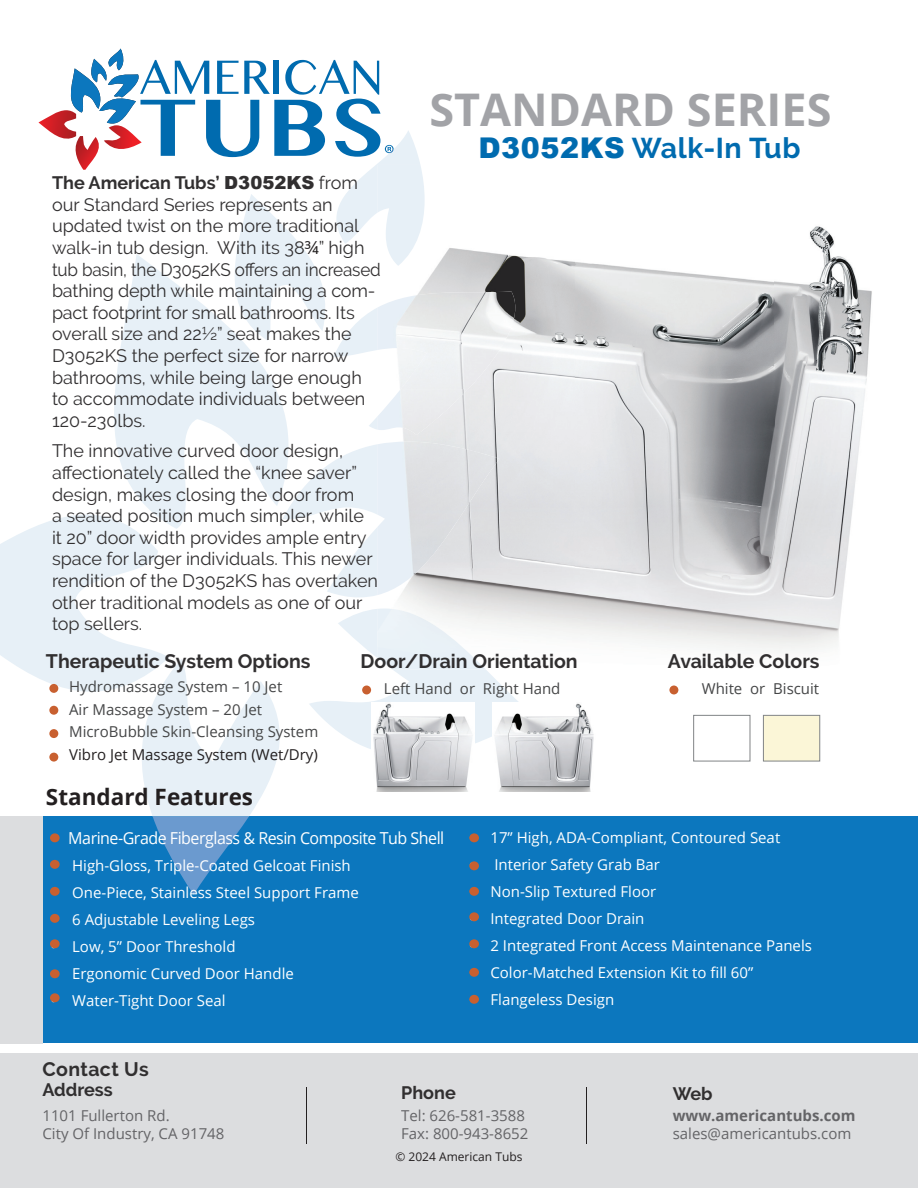
<style>
.page{position:relative;width:918px;height:1188px;background:#fff}
.page>*{position:absolute;margin:0;border:0;box-sizing:border-box;transform-origin:0 0}
.t1{font:700 45px "Open Sans";color:#a2a3a7}
.t2{font:700 28.65px "Raleway";letter-spacing:.02em;color:#006baf}
.t3{font:700 22.5px "Open Sans";color:#231f20}
.t4{font:700 19.5px "Raleway";color:#312f30}
.t5{font:700 19.5px "Raleway";letter-spacing:.02em;color:#312f30}
.t6{font:18px/21.6px "Raleway";color:#312f30}
.t7{font:700 18px "Raleway";color:#312f30}
.t8{font:16.5px "Open Sans";letter-spacing:-.03em;color:#fff}
.t9{font:15px "Open Sans";color:#fff}
.t10{font:15px/22.5px "Open Sans";color:#454647}
.t11{font:15px/18px "Open Sans";color:#646467}
.t12{font:15px "Open Sans";color:#231f20}
.t13{font:700 15px "Open Sans";color:#646467}
.t14{font:12px "Open Sans";color:#231f20}
.s1{font-weight:700}
.s2{font-family:"Arial";font-weight:900}
.s3{font-family:"Open Sans";color:#231f20}
.s4{font-size:15px}
</style>
<div class="page">
<div style="left:0;top:1054px;width:918px;height:134px;background:#dcdddf"></div>
<div style="left:0;top:816px;width:918px;height:227px;background:#0c77be"></div>
<div style="left:669px;top:686px;width:9px;height:8px;background:#c86030;border-radius:50%"></div>
<hr style="left:306px;top:1087px;width:1px;height:57px;background:#231f20">
<hr style="left:586px;top:1087px;width:1px;height:57px;background:#231f20">
<div style="left:0;top:816px;width:42px;height:228px;background:#dcdddf"></div>
<svg style="left:320px;top:341px;width:57px;height:166px"></svg>
<svg style="left:38px;top:49px;width:382px;height:292px"></svg>
<svg style="left:114px;top:254px;width:206px;height:253px;fill:#e7f0f7"></svg>
<svg style="left:0;top:507px;width:518px;height:388px"></svg>
<img style="left:371px;top:703px;width:103px;height:89px">
<img style="left:492px;top:703px;width:102px;height:89px">
<div style="left:693px;top:715px;width:57px;height:46px;background:#fff;border:1px solid #818486"></div>
<div style="left:763px;top:715px;width:57px;height:46px;background:#fbf6d7;border:1px solid #818486"></div>
<img style="left:377px;top:226px;width:495px;height:444px">
<img style="left:469px;top:442px;width:31px;height:77px">
<img style="left:377px;top:287px;width:138px;height:103px">
<img style="left:377px;top:389px;width:92px;height:206px">
<img style="left:469px;top:450px;width:31px;height:53px">
<img style="left:377px;top:609px;width:109px;height:61px">
<img style="left:377px;top:165px;width:48px;height:101px">
<div style="left:49px;top:706px;width:9px;height:9px;background:#c86030;border-radius:50%"></div>
<div style="left:49px;top:684px;width:9px;height:9px;background:#c86030;border-radius:50%"></div>
<div style="left:49px;top:729px;width:9px;height:9px;background:#c86030;border-radius:50%"></div>
<div style="left:49px;top:753px;width:9px;height:9px;background:#c86030;border-radius:50%"></div>
<div style="left:50px;top:833px;width:10px;height:9px;background:#c86030;border-radius:50%"></div>
<div style="left:469px;top:833px;width:10px;height:9px;background:#c86030;border-radius:50%"></div>
<div style="left:469px;top:861px;width:10px;height:9px;background:#c86030;border-radius:50%"></div>
<div style="left:469px;top:887px;width:10px;height:9px;background:#c86030;border-radius:50%"></div>
<div style="left:469px;top:912px;width:10px;height:9px;background:#c86030;border-radius:50%"></div>
<div style="left:469px;top:939px;width:10px;height:9px;background:#c86030;border-radius:50%"></div>
<div style="left:469px;top:968px;width:10px;height:9px;background:#c86030;border-radius:50%"></div>
<div style="left:469px;top:995px;width:10px;height:9px;background:#c86030;border-radius:50%"></div>
<div style="left:50px;top:860px;width:10px;height:9px;background:#c86030;border-radius:50%"></div>
<div style="left:50px;top:887px;width:10px;height:9px;background:#c86030;border-radius:50%"></div>
<div style="left:50px;top:914px;width:10px;height:9px;background:#c86030;border-radius:50%"></div>
<div style="left:50px;top:939px;width:10px;height:9px;background:#c86030;border-radius:50%"></div>
<div style="left:50px;top:969px;width:10px;height:9px;background:#c86030;border-radius:50%"></div>
<div style="left:50px;top:993px;width:10px;height:9px;background:#c86030;border-radius:50%"></div>
<h1 class="t1" style="left:429px;top:78px;width:404px">STANDARD SERIES</h1>
<p class="t6" style="left:52px;top:172px;width:330px"><span class="s1">The American Tubs’</span> <span class="s2">D3052KS</span> from our Standard Series represents an updated twist on the more traditional walk-in tub design. With its 38<span class="s3">¾</span>” high tub basin, the D3052KS offers an increased bathing depth while maintaining a com&shy;pact footprint for small bathrooms. Its overall size and 22½” seat makes the D3052KS the perfect size for narrow bathrooms, while being large enough to accommodate individuals between 120-230lbs.</p>
<p class="t6" style="left:52px;top:440px;width:328px">The innovative curved door design, affectionately called the “knee saver” design, makes closing the door from<br>a seated position much simpler, while it 20” door width provides ample entry space for larger individuals. This newer rendition of the D3052KS has overtaken other traditional models as one of our top sellers.</p>
<h2 class="t2" style="left:478px;top:132px;width:324px"><span class="s2">D3052KS</span> Walk-In Tub</h2>
<p class="t4" style="left:46px;top:650px;width:266px">Therapeutic System Options</p>
<p class="t4" style="left:361px;top:650px;width:219px">Door/Drain Orientation</p>
<p class="t4" style="left:668px;top:650px;width:153px">Available Colors</p>
<p class="t10" style="left:69px;top:675px;width:251px">Hydromassage System – 10 Jet<br>Air Massage System – 20 Jet<br>MicroBubble Skin-Cleansing System</p>
<p class="t12" style="left:69px;top:744px;width:250px">Vibro Jet Massage System (Wet/Dry)</p>
<p class="t10" style="left:384px;top:677px;width:178px">Left Hand or Right Hand</p>
<p class="t10" style="left:702px;top:677px;width:119px">White or Biscuit</p>
<p class="t3" style="left:46px;top:781px;width:209px">Standard Features</p>
<p class="t8" style="left:51px;top:827px;width:395px"><span class="s4">•</span> Marine-Grade Fiberglass &amp; Resin Composite Tub Shell</p>
<p class="t9" style="left:51px;top:855px;width:301px">• High-Gloss, Triple-Coated Gelcoat Finish</p>
<p class="t9" style="left:51px;top:882px;width:309px">• One-Piece, Stainless Steel Support Frame</p>
<p class="t9" style="left:51px;top:909px;width:206px">• 6 Adjustable Leveling Legs</p>
<p class="t9" style="left:51px;top:936px;width:186px">• Low, 5” Door Threshold</p>
<p class="t9" style="left:51px;top:963px;width:244px">• Ergonomic Curved Door Handle</p>
<p class="t9" style="left:51px;top:990px;width:176px">• Water-Tight Door Seal</p>
<p class="t5" style="left:42px;top:1058px;width:108px">Contact Us</p>
<p class="t9" style="left:469px;top:827px;width:313px">• 17” High, ADA-Compliant, Contoured Seat</p>
<p class="t9" style="left:469px;top:854px;width:192px">• Interior Safety Grab Bar</p>
<p class="t9" style="left:469px;top:881px;width:189px">• Non-Slip Textured Floor</p>
<p class="t9" style="left:469px;top:908px;width:177px">• Integrated Door Drain</p>
<p class="t9" style="left:469px;top:935px;width:344px">• 2 Integrated Front Access Maintenance Panels</p>
<p class="t9" style="left:469px;top:962px;width:286px">• Color-Matched Extension Kit to fill 60”</p>
<p class="t9" style="left:469px;top:989px;width:147px">• Flangeless Design</p>
<p class="t7" style="left:42px;top:1079px;width:72px">Address</p>
<p class="t11" style="left:42px;top:1106px;width:183px">1101 Fullerton Rd.<br>City Of Industry, CA 91748</p>
<p class="t7" style="left:401px;top:1083px;width:56px">Phone</p>
<p class="t11" style="left:401px;top:1106px;width:129px">Tel: 626-581-3588<br>Fax: 800-943-8652</p>
<p class="t14" style="left:395px;top:1148px;width:129px">© 2024 American Tubs</p>
<p class="t7" style="left:673px;top:1084px;width:41px">Web</p>
<p class="t13" style="left:673px;top:1105px;width:184px">www.americantubs.com</p>
<p class="t11" style="left:673px;top:1124px;width:180px">sales@americantubs.com</p>
</div>
